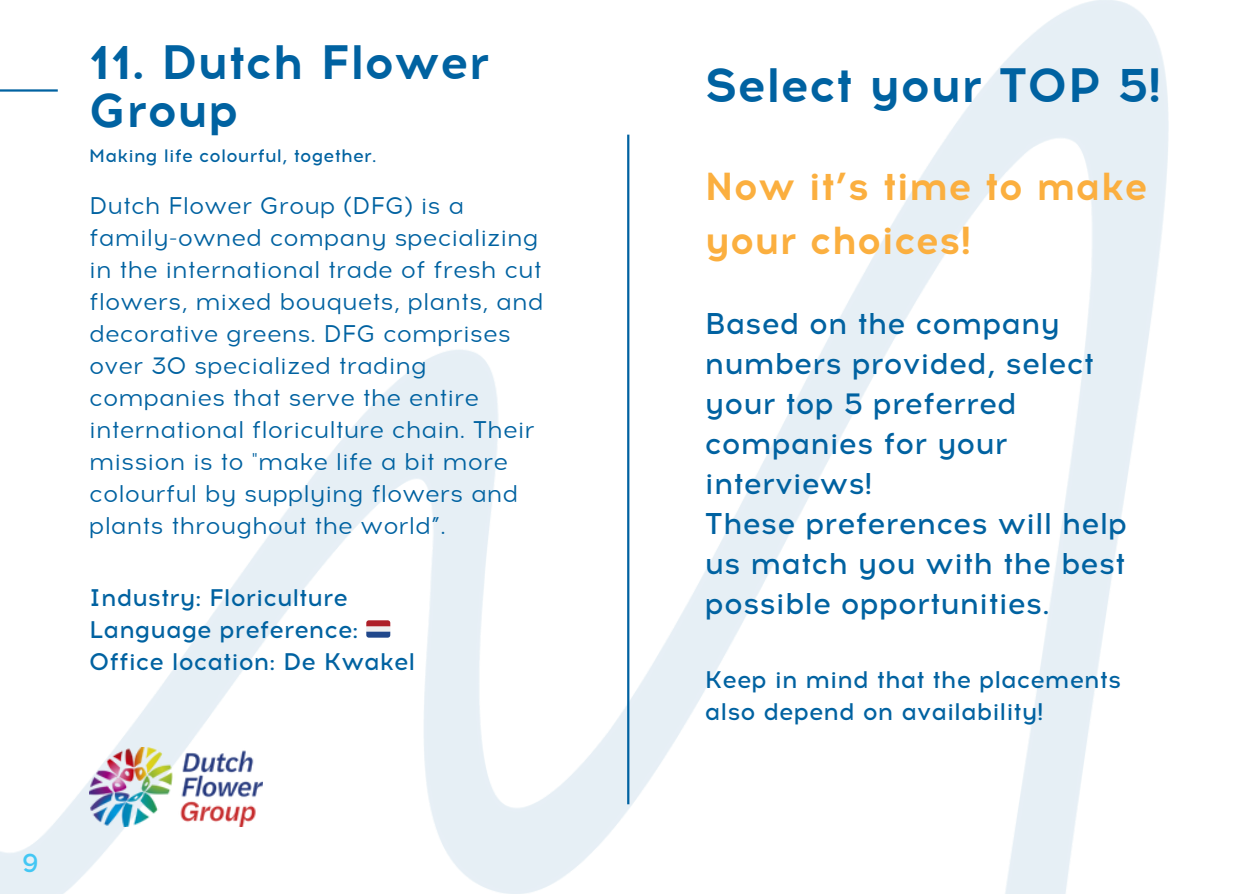
<style>
.page{position:relative;width:1258px;height:894px;background:#fff}
.page>*{position:absolute;margin:0;border:0;box-sizing:border-box;transform-origin:0 0}
.t1{font:700 48px/47.4px "Acrom";color:#0062a1}
.t2{font:700 39px/54px "Acrom";color:#fbaf3f}
.t3{font:500 30px/39.9px "Acrom";color:#0062a1}
.t4{font:500 26.4px "Acrom";color:#43c7f4}
.t5{font:24px/32.1px "Acrom";color:#0062a1}
.t6{font:500 24px/32.1px "Acrom";color:#0062a1}
.t7{font:500 18px "Acrom";letter-spacing:.01em;color:#0062a1}
</style>
<div class="page">
<img style="left:0;top:0;width:1168px;height:893px">
<hr style="left:0;top:89px;width:58px;height:3px;background:#0062a1">
<hr style="left:627px;top:135px;width:2px;height:669px;background:#0062a1">
<img style="left:89px;top:747px;width:174px;height:79px">
<p class="t1" style="left:89px;top:42px;width:402px">11. Dutch Flower<br>Group</p>
<h4 class="t7" style="left:89px;top:145px;width:289px">Making life colourful, together.</h4>
<p class="t5" style="left:89px;top:191px;width:456px">Dutch Flower Group (DFG) is a family-owned company specializing in the international trade of fresh cut flowers, mixed bouquets, plants, and decorative greens. DFG comprises over 30 specialized trading companies that serve the entire international floriculture chain. Their mission is to "make life a bit more colourful by supplying flowers and plants throughout the world”.</p>
<h5 class="t6" style="left:89px;top:581px;width:327px">Industry: Floriculture<br>Language preference:<br>Office location: De Kwakel</h5>
<p class="t4" style="left:22px;top:846px;width:18px">9</p>
<h1 class="t1" style="left:705px;top:64px;width:458px">Select your TOP 5!</h1>
<p class="t2" style="left:705px;top:160px;width:444px">Now it’s time to make your choices!</p>
<p class="t3" style="left:705px;top:303px;width:424px">Based on the company numbers provided, select your top 5 preferred companies for your interviews!<br>These preferences will help us match you with the best possible opportunities.</p>
<p class="t6" style="left:705px;top:663px;width:418px">Keep in mind that the placements also depend on availability!</p>
</div>
